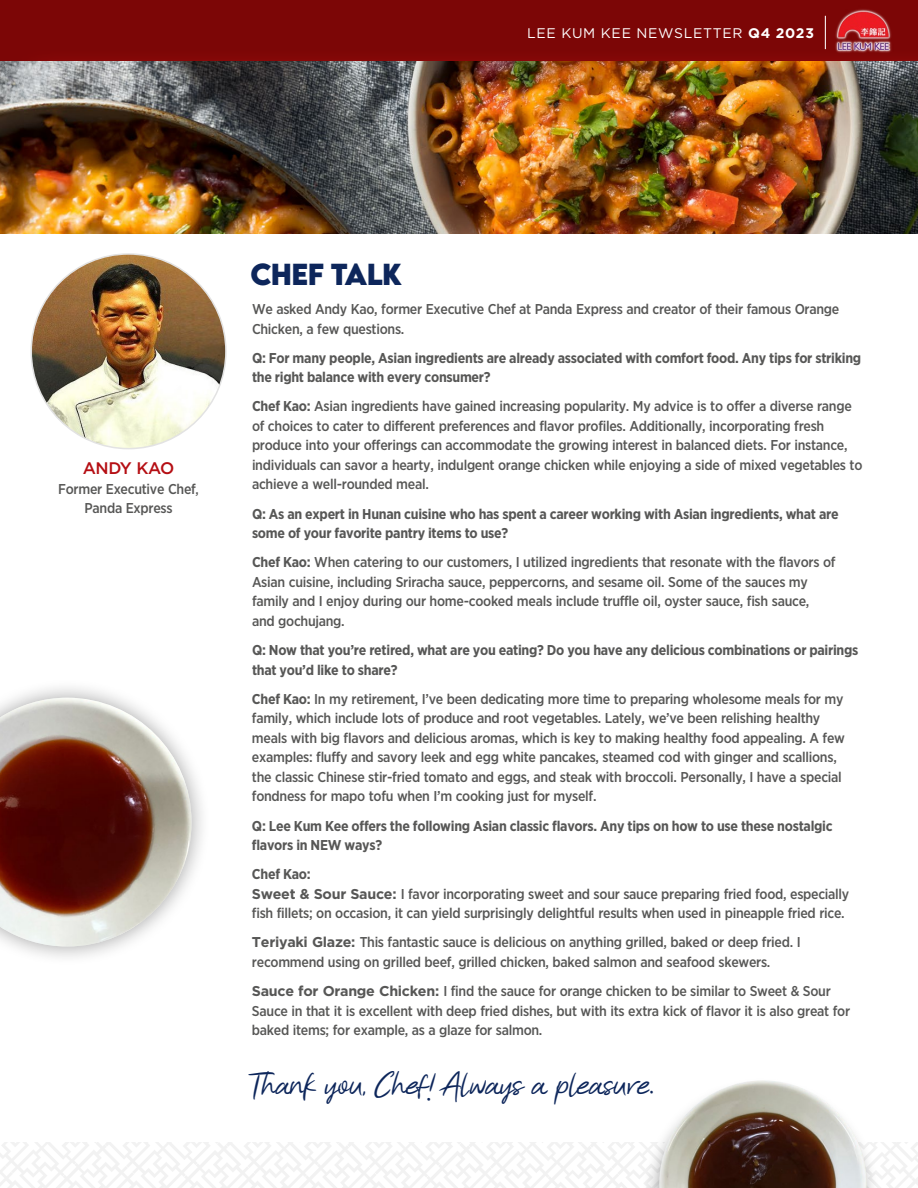
<style>
.page{position:relative;width:918px;height:1188px;background:#fff}
.page>*{position:absolute;margin:0;border:0;box-sizing:border-box;transform-origin:0 0}
.t1{font:35.1px "Not Bad demo";letter-spacing:-.02em;color:#0d265b}
.t2{font:700 27px "LEMONMILK";letter-spacing:-.025em;color:#0d265b}
.t3{font:500 16.8px "Gotham";letter-spacing:-.04em;color:#b50e13}
.t4{font:500 14.25px/19.5px "Gotham Narrow";letter-spacing:-.02em;color:#575756}
.t5{font:700 14.25px/19.5px "Gotham Narrow";letter-spacing:-.02em;color:#575756}
.t6{font:13.95px "Gotham";letter-spacing:.05em;color:#fff}
.s1{font-weight:700}
.s2{font-size:13.2px}
.s3{font-family:"Gotham";font-weight:700}
</style>
<div class="page">
<div style="left:0;top:0;width:918px;height:63px;background:#7c0606"></div>
<img style="left:31px;top:254px;width:195px;height:195px;border-radius:97px">
<img style="left:0;top:61px;width:918px;height:173px">
<img style="left:835px;top:9px;width:56px;height:44px">
<hr style="left:825px;top:16px;width:1px;height:33px;background:#fff">
<div style="left:0;top:678px;width:210px;height:288px;background:#000;opacity:.35"></div>
<img style="left:0;top:698px;width:192px;height:249px">
<div style="left:642px;top:1077px;width:238px;height:111px;background:#000;opacity:.35"></div>
<img style="left:659px;top:1080px;width:208px;height:108px">
<p class="t6" style="left:527px;top:24px;width:288px">LEE KUM KEE NEWSLETTER <span class="s1">Q4 2023</span></p>
<p class="t3" style="left:83px;top:457px;width:93px">ANDY KAO</p>
<p class="t4" style="left:58px;top:479px;width:142px;text-align:center">Former Executive Chef<span class="s2">,<br></span>Panda Express</p>
<h2 class="t2" style="left:250px;top:256px;width:153px">CHEF TALK</h2>
<p class="t4" style="left:252px;top:299px;width:589px">We asked Andy Kao, former Executive Chef at Panda Express and creator of their famous Orange<br>Chicken, a few questions.</p>
<p class="t5" style="left:252px;top:348px;width:611px">Q: For many people, Asian ingredients are already associated with comfort food. Any tips for striking the right balance with every consumer?</p>
<p class="t4" style="left:252px;top:397px;width:612px"><span class="s1">Chef Kao:</span> Asian ingredients have gained increasing popularity. My advice is to offer a diverse range of choices to cater to different preferences and flavor profiles. Additionally, incorporating fresh produce into your offerings can accommodate the growing interest in balanced diets. For instance, individuals can savor a hearty, indulgent orange chicken while enjoying a side of mixed vegetables to achieve a well-rounded meal.</p>
<p class="t5" style="left:252px;top:504px;width:588px">Q: As an expert in Hunan cuisine who has spent a career working with Asian ingredients, what are some of your favorite pantry items to use?</p>
<p class="t4" style="left:252px;top:552px;width:585px"><span class="s1">Chef Kao:</span> When catering to our customers, I utilized ingredients that resonate with the flavors of Asian cuisine, including Sriracha sauce, peppercorns, and sesame oil. Some of the sauces my family and I enjoy during our home-cooked meals include truffle oil, oyster sauce, fish sauce, and gochujang.</p>
<p class="t5" style="left:252px;top:640px;width:608px">Q: Now that you’re retired, what are you eating? Do you have any delicious combinations or pairings that you’d like to share?</p>
<p class="t4" style="left:252px;top:689px;width:595px"><span class="s1">Chef Kao:</span> In my retirement, I’ve been dedicating more time to preparing wholesome meals for my family, which include lots of produce and root vegetables. Lately, we’ve been relishing healthy meals with big flavors and delicious aromas, which is key to making healthy food appealing. A few examples: fluffy and savory leek and egg white pancakes, steamed cod with ginger and scallions, the classic Chinese stir-fried tomato and eggs, and steak with broccoli. Personally, I have a special fondness for mapo tofu when I’m cooking just for myself.</p>
<p class="t5" style="left:252px;top:816px;width:582px">Q: Lee Kum Kee offers the following Asian classic flavors. Any tips on how to use these nostalgic flavors in NEW ways?</p>
<p class="t4" style="left:252px;top:864px;width:599px"><span class="s1">Chef Kao:<br></span><span class="s3">Sweet &amp; Sour Sauce:</span> I favor incorporating sweet and sour sauce preparing fried food, especially fish fillets; on occasion, it can yield surprisingly delightful results when used in pineapple fried rice.</p>
<p class="t4" style="left:252px;top:933px;width:550px"><span class="s3">Teriyaki Glaze:</span> This fantastic sauce is delicious on anything grilled, baked or deep fried. I recommend using on grilled beef, grilled chicken, baked salmon and seafood skewers.</p>
<p class="t4" style="left:252px;top:981px;width:600px"><span class="s3">Sauce for Orange Chicken:</span> I find the sauce for orange chicken to be similar to Sweet &amp; Sour<br>Sauce in that it is excellent with deep fried dishes, but with its extra kick of flavor it is also great for baked items; for example, as a glaze for salmon.</p>
<h1 class="t1" style="left:251px;top:1067px;width:405px">Thank you, Chef! Always a pleasure.</h1>
</div>
